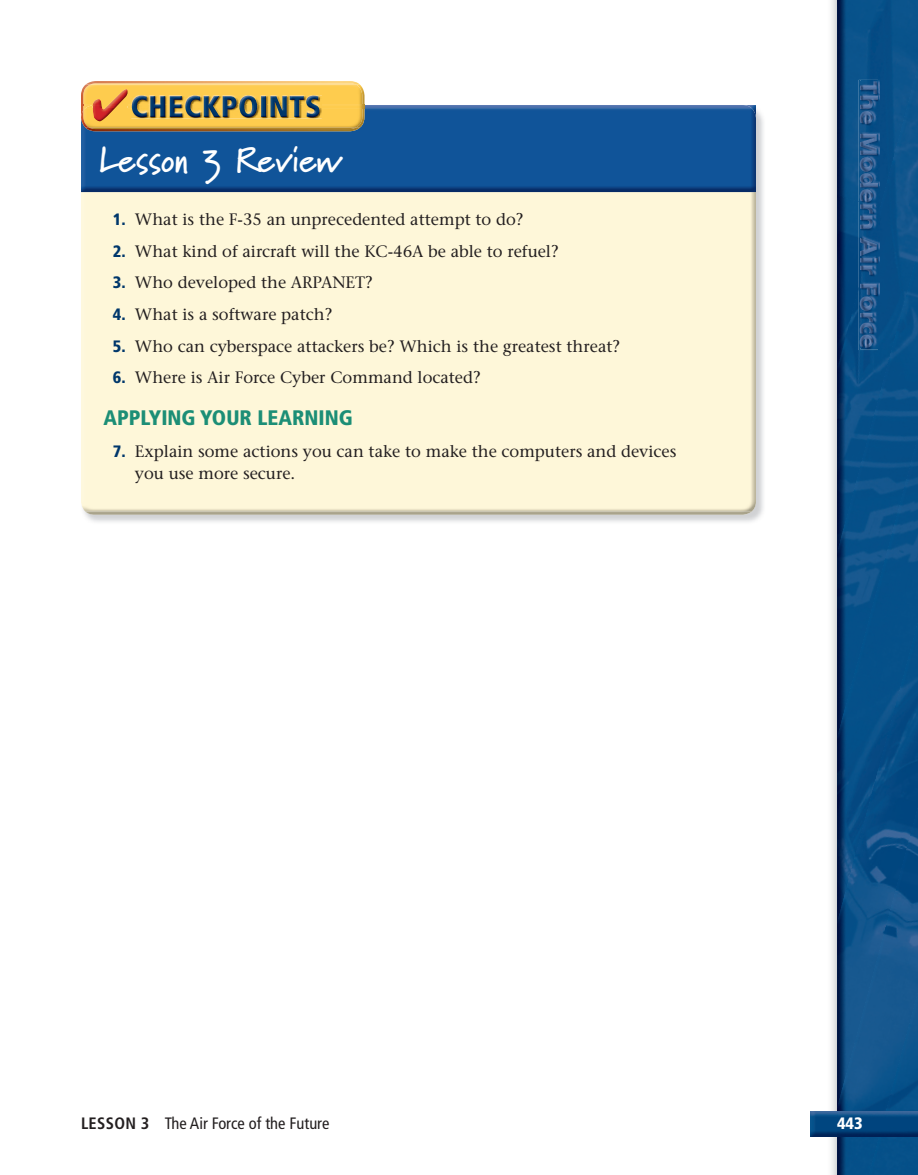
<style>
.page{position:relative;width:918px;height:1175px;background:#fff}
.page>*{position:absolute;margin:0;border:0;box-sizing:border-box;transform-origin:0 0}
.t1{font:700 36px "Marydale";color:#fff}
.t2{font:900 condensed 21px "Frutiger";color:#1c8e76}
.t3{font:16.5px/22.5px "Stone Serif";color:#231f20}
.t4{font:condensed 16.5px "Frutiger";color:#231f20}
.t5{font:900 condensed 16.5px "Frutiger";color:#fff}
.s1{font-family:"Frutiger";font-weight:900;font-stretch:condensed;color:#00376b}
.s2{font-weight:700}
</style>
<div class="page">
<img style="left:837px;top:0;width:81px;height:65px">
<img style="left:837px;top:65px;width:81px;height:185px">
<img style="left:837px;top:250px;width:81px;height:185px">
<img style="left:837px;top:195px;width:44px;height:175px">
<img style="left:837px;top:435px;width:81px;height:185px">
<img style="left:837px;top:620px;width:81px;height:185px">
<img style="left:837px;top:805px;width:81px;height:369px">
<img style="left:869px;top:990px;width:49px;height:184px">
<img style="left:859px;top:80px;width:21px;height:270px">
<img style="left:860px;top:81px;width:18px;height:267px">
<svg style="left:810px;top:1136px;width:27px;height:1px"></svg>
<img style="left:837px;top:1136px;width:81px;height:1px">
<img style="left:810px;top:1111px;width:108px;height:25px">
<img style="left:86px;top:512px;width:665px;height:2px">
<div style="left:81px;top:192px;width:675px;height:320px;background:#fef7d9"></div>
<img style="left:364px;top:105px;width:387px;height:3px">
<img style="left:81px;top:108px;width:675px;height:84px">
<img style="left:90px;top:84px;width:266px;height:21px">
<img style="left:128px;top:105px;width:234px;height:3px">
<img style="left:89px;top:108px;width:268px;height:19px">
<img style="left:86px;top:81px;width:273px;height:3px">
<img style="left:85px;top:127px;width:275px;height:4px">
<img style="left:356px;top:84px;width:9px;height:21px">
<img style="left:357px;top:108px;width:8px;height:19px">
<img style="left:81px;top:84px;width:9px;height:21px">
<svg style="left:81px;top:105px;width:12px;height:12px"></svg>
<img style="left:81px;top:110px;width:8px;height:17px">
<img style="left:93px;top:120px;width:35px;height:1px">
<img style="left:93px;top:89px;width:35px;height:16px">
<img style="left:93px;top:105px;width:35px;height:3px">
<img style="left:93px;top:108px;width:35px;height:12px">
<img style="left:132px;top:95px;width:189px;height:23px">
<img style="left:133px;top:96px;width:187px;height:12px">
<svg style="left:320px;top:96px;width:1px;height:21px"></svg>
<svg style="left:132px;top:96px;width:1px;height:12px"></svg>
<img style="left:132px;top:108px;width:188px;height:9px">
<h1 class="t1" style="left:99px;top:139px;width:244px">Lesson 3 Review</h1>
<p class="t3" style="left:113px;top:208px;width:412px"><span class="s1">1.</span> What is the F-35 an unprecedented attempt to do?</p>
<p class="t3" style="left:113px;top:240px;width:447px"><span class="s1">2.</span> What kind of aircraft will the KC-46A be able to refuel?</p>
<p class="t3" style="left:113px;top:271px;width:261px"><span class="s1">3.</span> Who developed the ARPANET?</p>
<p class="t3" style="left:113px;top:303px;width:221px"><span class="s1">4.</span> What is a software patch?</p>
<p class="t3" style="left:113px;top:334px;width:509px"><span class="s1">5.</span> Who can cyberspace attackers be? Which is the greatest threat?</p>
<p class="t3" style="left:113px;top:366px;width:369px"><span class="s1">6.</span> Where is Air Force Cyber Command located?</p>
<p class="t2" style="left:104px;top:405px;width:251px">APPLYING YOUR LEARNING</p>
<p class="t3" style="left:135px;top:439px;width:543px;text-indent:-22px"><span class="s1">7.</span> Explain some actions you can take to make the computers and devices you use more secure.</p>
<p class="t4" style="left:81px;top:1113px;width:250px"><span class="s2">LESSON 3</span> The Air Force of the Future</p>
<p class="t5" style="left:837px;top:1113px;width:27px">443</p>
</div>
